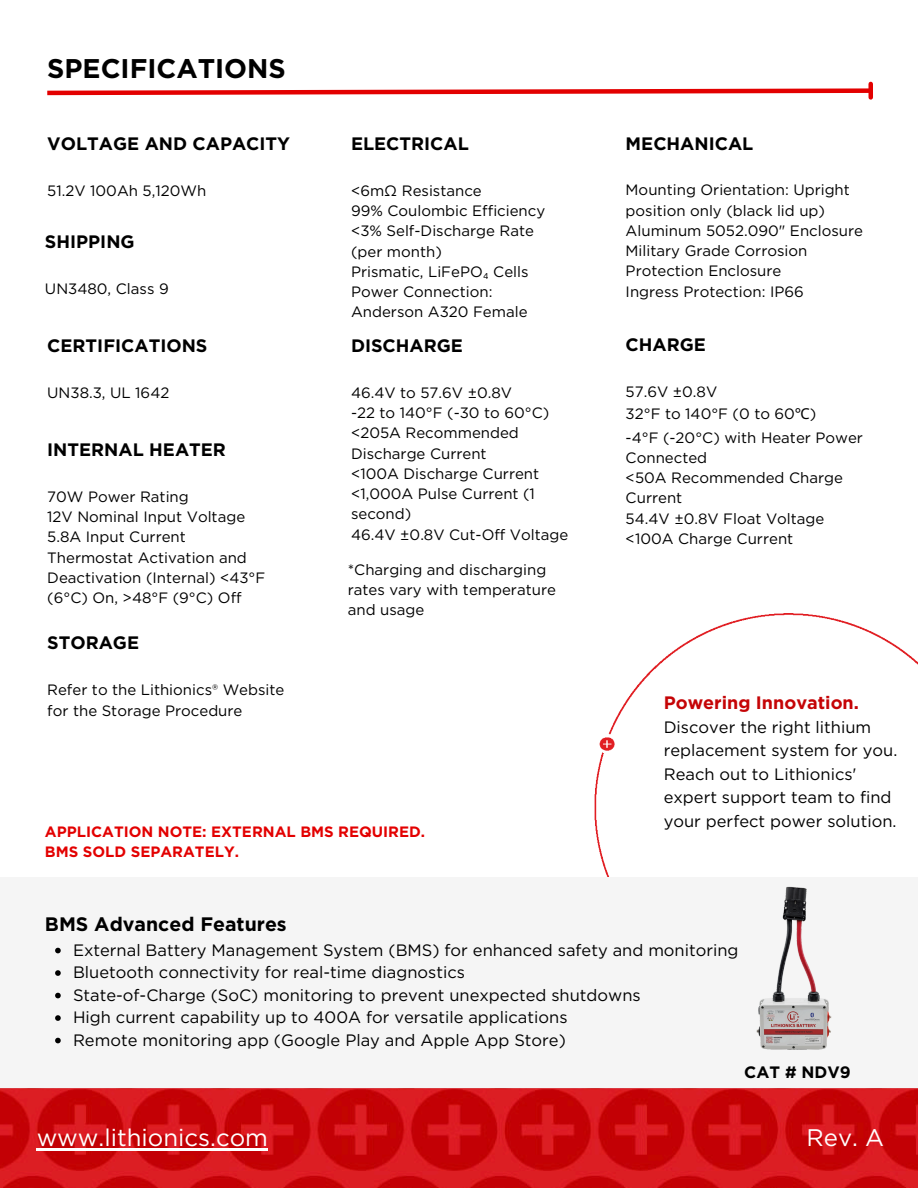
<style>
.page{position:relative;width:918px;height:1188px;background:#fff}
.page>*{position:absolute;margin:0;border:0;box-sizing:border-box;transform-origin:0 0}
.t1{font:700 27px "Gotham";color:#000}
.t2{font:24px "Gotham";color:#fff}
.t3{font:700 19.5px "Gotham";color:#000}
.t4{font:700 18px "Gotham";color:#000}
.t5{font:700 18px "Gotham";color:#c50406}
.t6{font:16.5px/23.7px "Gotham";color:#000}
.t7{font:700 16.5px "Gotham";color:#000}
.t8{font:15px/20.2px "Gotham";color:#000}
.t9{font:700 15px/20.2px "Gotham";color:#e30000}
.s1{font-family:"Noto Sans"}
</style>
<div class="page">
<img style="left:595px;top:613px;width:323px;height:264px">
<img style="left:0;top:1089px;width:918px;height:99px">
<svg style="left:47px;top:88px;width:821px;height:8px"></svg>
<div style="left:868px;top:84px;width:5px;height:13px;background:#e30000"></div>
<hr style="left:37px;top:1148px;width:231px;height:2px;background:#fff">
<div style="left:0;top:877px;width:918px;height:212px;background:#f5f5f5"></div>
<img style="left:756px;top:886px;width:76px;height:164px">
<svg style="left:55px;top:948px;width:6px;height:5px"></svg>
<svg style="left:55px;top:970px;width:6px;height:6px"></svg>
<svg style="left:55px;top:993px;width:6px;height:5px"></svg>
<svg style="left:55px;top:1015px;width:6px;height:6px"></svg>
<svg style="left:55px;top:1038px;width:6px;height:5px"></svg>
<h6 class="t1" style="left:47px;top:52px;width:240px">SPECIFICATIONS</h6>
<p class="t4" style="left:47px;top:132px;width:244px">VOLTAGE AND CAPACITY</p>
<p class="t8" style="left:47px;top:180px;width:161px">51.2V 100Ah 5,120Wh</p>
<p class="t4" style="left:45px;top:231px;width:91px">SHIPPING</p>
<p class="t8" style="left:45px;top:279px;width:125px">UN3480, Class 9</p>
<p class="t4" style="left:47px;top:334px;width:162px">CERTIFICATIONS</p>
<h5 class="t8" style="left:47px;top:382px;width:124px">UN38.3, UL 1642</h5>
<p class="t4" style="left:47px;top:439px;width:180px">INTERNAL HEATER</p>
<p class="t8" style="left:47px;top:486px;width:220px">70W Power Rating<br>12V Nominal Input Voltage<br>5.8A Input Current<br>Thermostat Activation and<br>Deactivation (Internal) &lt;43°F (6°C) On, &gt;48°F (9°C) Off</p>
<p class="t4" style="left:47px;top:632px;width:93px">STORAGE</p>
<p class="t8" style="left:47px;top:680px;width:239px">Refer to the Lithionics® Website for the Storage Procedure</p>
<p class="t4" style="left:351px;top:132px;width:119px">ELECTRICAL</p>
<p class="t8" style="left:351px;top:180px;width:196px">&lt;6mΩ Resistance<br>99% Coulombic Efficiency &lt;3% Self-Discharge Rate (per month)<br>Prismatic, LiFePO₄ Cells<br>Power Connection:<br>Anderson A320 Female</p>
<p class="t4" style="left:351px;top:334px;width:114px">DISCHARGE</p>
<p class="t8" style="left:351px;top:382px;width:219px">46.4V to 57.6V ±0.8V<br>-22 to 140°F (-30 to 60°C) &lt;205A Recommended<br>Discharge Current<br>&lt;100A Discharge Current &lt;1,000A Pulse Current (1 second)<br>46.4V ±0.8V Cut-Off Voltage</p>
<p class="t8" style="left:348px;top:559px;width:210px">*Charging and discharging rates vary with temperature and usage</p>
<h2 class="t9" style="left:45px;top:821px;width:382px">APPLICATION NOTE: EXTERNAL BMS REQUIRED.<br>BMS SOLD SEPARATELY.</h2>
<p class="t4" style="left:626px;top:132px;width:129px">MECHANICAL</p>
<p class="t8" style="left:626px;top:180px;width:239px">Mounting Orientation: Upright position only (black lid up)<br>Aluminum 5052.090" Enclosure<br>Military Grade Corrosion<br>Protection Enclosure<br>Ingress Protection: IP66</p>
<p class="t4" style="left:626px;top:334px;width:82px">CHARGE</p>
<p class="t8" style="left:626px;top:380px;width:239px;line-height:22.6px">57.6V ±0.8V<br>32°F to 140°F (0 to 60<span class="s1">℃</span>)<br>-4°F (-20°C) with Heater Power</p>
<p class="t8" style="left:626px;top:447px;width:219px">Connected<br>&lt;50A Recommended Charge<br>Current<br>54.4V ±0.8V Float Voltage &lt;100A Charge Current</p>
<h5 class="t5" style="left:664px;top:692px;width:197px">Powering Innovation.</h5>
<p class="t6" style="left:664px;top:715px;width:235px">Discover the right lithium replacement system for you.<br>Reach out to Lithionics' expert support team to find your perfect power solution.</p>
<h4 class="t3" style="left:45px;top:912px;width:243px">BMS Advanced Features</h4>
<p class="t6" style="left:73px;top:938px;width:667px">External Battery Management System (BMS) for enhanced safety and monitoring</p>
<p class="t6" style="left:73px;top:960px;width:394px">Bluetooth connectivity for real-time diagnostics</p>
<p class="t6" style="left:73px;top:983px;width:569px">State-of-Charge (SoC) monitoring to prevent unexpected shutdowns</p>
<p class="t6" style="left:73px;top:1005px;width:496px">High current capability up to 400A for versatile applications</p>
<p class="t6" style="left:73px;top:1028px;width:494px">Remote monitoring app (Google Play and Apple App Store)</p>
<h2 class="t7" style="left:744px;top:1062px;width:108px">CAT # NDV9</h2>
<p class="t2" style="left:37px;top:1123px;width:233px">www.lithionics.com</p>
<p class="t2" style="left:807px;top:1123px;width:79px">Rev. A</p>
</div>
